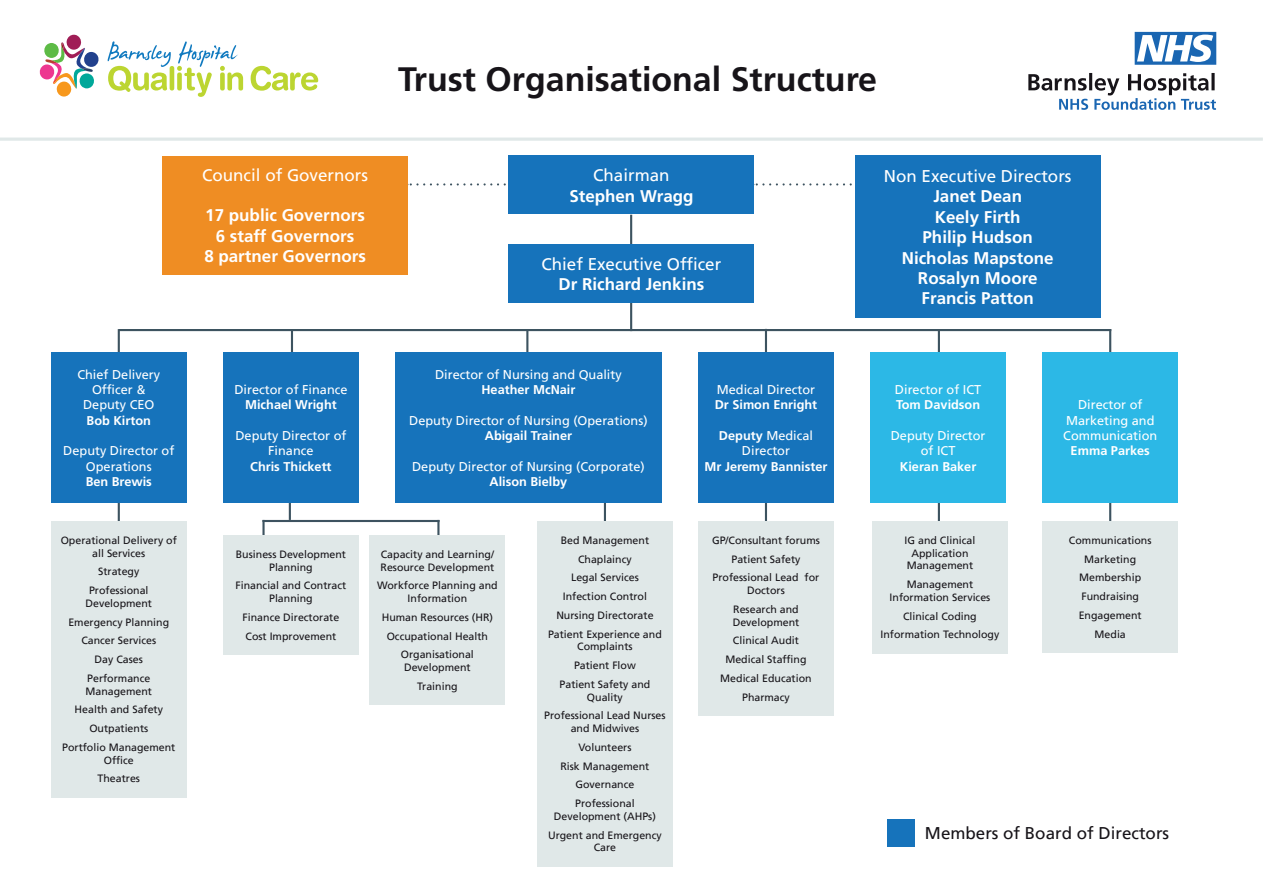
<style>
.page{position:relative;width:1263px;height:893px;background:#fff}
.page>*{position:absolute;margin:0;border:0;box-sizing:border-box;transform-origin:0 0}
.t1{font:700 33.9px "Frutiger LT Std";color:#171419}
.t2{font:700 16.95px/20.4px "Frutiger LT Std";color:#fff;text-align:center}
.t3{font:16.95px "Frutiger LT";color:#fff}
.t4{font:16.95px "Frutiger LT";color:#171419}
.t5{font:12.75px/15.3px "Frutiger LT";color:#fff;text-align:center}
.t6{font:700 12.75px "Frutiger LT Std";color:#fff}
.t7{font:10.65px/18.8px "Frutiger LT";color:#171419;text-align:center}
.s1{font-family:"Frutiger LT Std";font-weight:700}
</style>
<div class="page">
<svg style="left:408px;top:183px;width:97px;height:3px"></svg>
<svg style="left:754px;top:183px;width:97px;height:3px"></svg>
<hr style="left:630px;top:215px;width:2px;height:116px;background:#3d5360">
<hr style="left:291px;top:329px;width:2px;height:23px;background:#3d5360">
<hr style="left:289px;top:497px;width:2px;height:23px;background:#3d5360">
<hr style="left:262px;top:520px;width:177px;height:2px;background:#3d5360">
<hr style="left:262px;top:520px;width:3px;height:23px;background:#3d5360">
<hr style="left:118px;top:329px;width:2px;height:23px;background:#3d5360">
<hr style="left:118px;top:503px;width:2px;height:23px;background:#3d5360">
<hr style="left:765px;top:329px;width:2px;height:23px;background:#3d5360">
<hr style="left:604px;top:503px;width:2px;height:23px;background:#3d5360">
<hr style="left:526px;top:329px;width:2px;height:23px;background:#3d5360">
<hr style="left:437px;top:520px;width:2px;height:23px;background:#3d5360">
<hr style="left:938px;top:329px;width:2px;height:23px;background:#3d5360">
<hr style="left:938px;top:503px;width:2px;height:23px;background:#3d5360">
<hr style="left:765px;top:503px;width:2px;height:23px;background:#3d5360">
<hr style="left:1109px;top:329px;width:2px;height:23px;background:#3d5360">
<hr style="left:1109px;top:503px;width:2px;height:23px;background:#3d5360">
<hr style="left:119px;top:329px;width:992px;height:2px;background:#3d5360">
<div style="left:698px;top:352px;width:136px;height:151px;background:#1673bb"></div>
<div style="left:395px;top:352px;width:266px;height:151px;background:#1673bb"></div>
<div style="left:223px;top:352px;width:136px;height:151px;background:#1673bb"></div>
<div style="left:51px;top:352px;width:135px;height:151px;background:#1673bb"></div>
<div style="left:51px;top:521px;width:135px;height:276px;background:#e0e8e8"></div>
<div style="left:1042px;top:521px;width:136px;height:132px;background:#e0e8e8"></div>
<div style="left:223px;top:535px;width:136px;height:120px;background:#e0e8e8"></div>
<div style="left:370px;top:535px;width:135px;height:170px;background:#e0e8e8"></div>
<div style="left:537px;top:521px;width:136px;height:345px;background:#e0e8e8"></div>
<div style="left:698px;top:521px;width:136px;height:195px;background:#e0e8e8"></div>
<div style="left:872px;top:521px;width:135px;height:132px;background:#e0e8e8"></div>
<div style="left:870px;top:352px;width:136px;height:151px;background:#2cb8e6"></div>
<div style="left:1042px;top:352px;width:136px;height:151px;background:#2cb8e6"></div>
<svg style="left:1028px;top:73px;width:188px;height:37px"></svg>
<svg style="left:1135px;top:32px;width:81px;height:33px"></svg>
<hr style="left:0;top:138px;width:1263px;height:3px;background:#e0e8e8">
<div style="left:509px;top:156px;width:245px;height:58px;background:#1673bb"></div>
<div style="left:509px;top:244px;width:245px;height:59px;background:#1673bb"></div>
<div style="left:855px;top:156px;width:245px;height:162px;background:#1673bb"></div>
<div style="left:162px;top:156px;width:246px;height:118px;background:#ef8d23"></div>
<svg style="left:39px;top:35px;width:60px;height:62px"></svg>
<svg style="left:108px;top:41px;width:63px;height:51px"></svg>
<hr style="left:170px;top:66px;width:4px;height:25px;background:#bcd531;border-radius:2px">
<svg style="left:177px;top:41px;width:66px;height:56px"></svg>
<svg style="left:251px;top:66px;width:67px;height:25px"></svg>
<div style="left:887px;top:819px;width:27px;height:27px;background:#1673bb"></div>
<h1 class="t1" style="left:398px;top:59px;width:481px">Trust Organisational Structure</h1>
<h2 class="t3" style="left:202px;top:165px;width:167px">Council of Governors</h2>
<h2 class="t2" style="left:204px;top:205px;width:163px">17 public Governors<br>6 staff Governors<br>8 partner Governors</h2>
<h2 class="t3" style="left:593px;top:165px;width:78px">Chairman</h2>
<h2 class="t2" style="left:569px;top:186px;width:126px">Stephen Wragg</h2>
<h2 class="t3" style="left:541px;top:254px;width:181px">Chief Executive Officer</h2>
<h2 class="t2" style="left:558px;top:274px;width:147px">Dr Richard Jenkins</h2>
<p class="t5" style="left:77px;top:367px;width:84px">Chief Delivery<br>Officer &amp;<br>Deputy CEO</p>
<p class="t6" style="left:87px;top:413px;width:66px">Bob Kirton</p>
<p class="t5" style="left:63px;top:443px;width:113px">Deputy Director of<br>Operations</p>
<p class="t6" style="left:86px;top:474px;width:68px">Ben Brewis</p>
<p class="t7" style="left:61px;top:534px;width:118px;line-height:12.8px">Operational Delivery of all Services</p>
<p class="t7" style="left:89px;top:562px;width:61px">Strategy<br>Professional</p>
<p class="t7" style="left:68px;top:594px;width:102px">Development<br>Emergency Planning<br>Cancer Services<br>Day Cases<br>Performance</p>
<p class="t7" style="left:62px;top:682px;width:115px">Management<br>Health and Safety<br>Outpatients<br>Portfolio Management</p>
<p class="t7" style="left:98px;top:750px;width:44px">Office<br>Theatres</p>
<p class="t5" style="left:234px;top:382px;width:115px">Director of Finance</p>
<p class="t6" style="left:245px;top:397px;width:93px">Michael Wright</p>
<p class="t5" style="left:235px;top:428px;width:113px">Deputy Director of<br>Finance</p>
<p class="t6" style="left:250px;top:459px;width:83px">Chris Thickett</p>
<p class="t7" style="left:236px;top:548px;width:112px;line-height:12.8px">Business Development<br>Planning</p>
<p class="t7" style="left:235px;top:579px;width:112px;line-height:12.8px">Financial and Contract<br>Planning</p>
<p class="t7" style="left:243px;top:608px;width:98px;text-align:left">Finance Directorate<br>Cost Improvement</p>
<p class="t5" style="left:435px;top:367px;width:188px">Director of Nursing and Quality</p>
<p class="t6" style="left:481px;top:382px;width:96px">Heather McNair</p>
<p class="t5" style="left:409px;top:413px;width:240px">Deputy Director of Nursing (Operations)</p>
<p class="t6" style="left:485px;top:428px;width:89px">Abigail Trainer</p>
<p class="t5" style="left:412px;top:458px;width:234px">Deputy Director of Nursing (Corporate)</p>
<p class="t6" style="left:489px;top:474px;width:79px">Alison Bielby</p>
<p class="t7" style="left:380px;top:548px;width:115px;line-height:12.8px;text-align:left">Capacity and Learning/<br>Resource Development</p>
<p class="t7" style="left:377px;top:579px;width:122px;line-height:12.8px">Workforce Planning and<br>Information</p>
<p class="t7" style="left:382px;top:608px;width:113px">Human Resources (HR)<br>Occupational Health<br>Organisational</p>
<p class="t7" style="left:404px;top:658px;width:68px">Development<br>Training</p>
<p class="t7" style="left:548px;top:531px;width:115px">Bed Management<br>Chaplaincy<br>Legal Services<br>Infection Control<br>Nursing Directorate<br>Patient Experience and</p>
<p class="t7" style="left:559px;top:637px;width:92px">Complaints<br>Patient Flow<br>Patient Safety and</p>
<p class="t7" style="left:544px;top:688px;width:123px">Quality<br>Professional Lead Nurses</p>
<p class="t7" style="left:560px;top:719px;width:90px">and Midwives<br>Volunteers<br>Risk Management<br>Governance<br>Professional</p>
<p class="t7" style="left:548px;top:807px;width:115px">Development (AHPs)<br>Urgent and Emergency</p>
<p class="t7" style="left:594px;top:838px;width:24px">Care</p>
<p class="t5" style="left:717px;top:382px;width:100px">Medical Director</p>
<p class="t6" style="left:715px;top:397px;width:104px">Dr Simon Enright</p>
<p class="t5" style="left:719px;top:428px;width:96px"><span class="s1">Deputy</span> Medical<br>Director</p>
<p class="t6" style="left:704px;top:459px;width:124px">Mr Jeremy Bannister</p>
<p class="t7" style="left:712px;top:531px;width:109px">GP/Consultant forums<br>Patient Safety<br>Professional Lead for</p>
<p class="t7" style="left:733px;top:581px;width:67px">Doctors<br>Research and</p>
<p class="t7" style="left:720px;top:613px;width:93px">Development<br>Clinical Audit<br>Medical Staffing<br>Medical Education<br>Pharmacy</p>
<h2 class="t3" style="left:884px;top:166px;width:189px">Non Executive Directors</h2>
<h2 class="t2" style="left:902px;top:186px;width:153px">Janet Dean<br>Keely Firth<br>Philip Hudson<br>Nicholas Mapstone<br>Rosalyn Moore<br>Francis Patton</h2>
<p class="t5" style="left:895px;top:382px;width:88px">Director of ICT</p>
<p class="t6" style="left:896px;top:397px;width:86px">Tom Davidson</p>
<p class="t5" style="left:891px;top:428px;width:96px">Deputy Director of ICT</p>
<p class="t6" style="left:900px;top:459px;width:78px">Kieran Baker</p>
<p class="t7" style="left:904px;top:534px;width:72px;line-height:12.8px">IG and Clinical<br>Application<br>Management</p>
<p class="t7" style="left:889px;top:578px;width:102px;line-height:12.8px">Management<br>Information Services</p>
<p class="t7" style="left:880px;top:607px;width:120px">Clinical Coding<br>Information Technology</p>
<p class="t5" style="left:1063px;top:397px;width:96px">Director of<br>Marketing and<br>Communication</p>
<p class="t6" style="left:1070px;top:443px;width:81px">Emma Parkes</p>
<p class="t7" style="left:1069px;top:531px;width:84px">Communications<br>Marketing<br>Membership<br>Fundraising<br>Engagement<br>Media</p>
<h2 class="t4" style="left:925px;top:823px;width:246px">Members of Board of Directors</h2>
</div>
